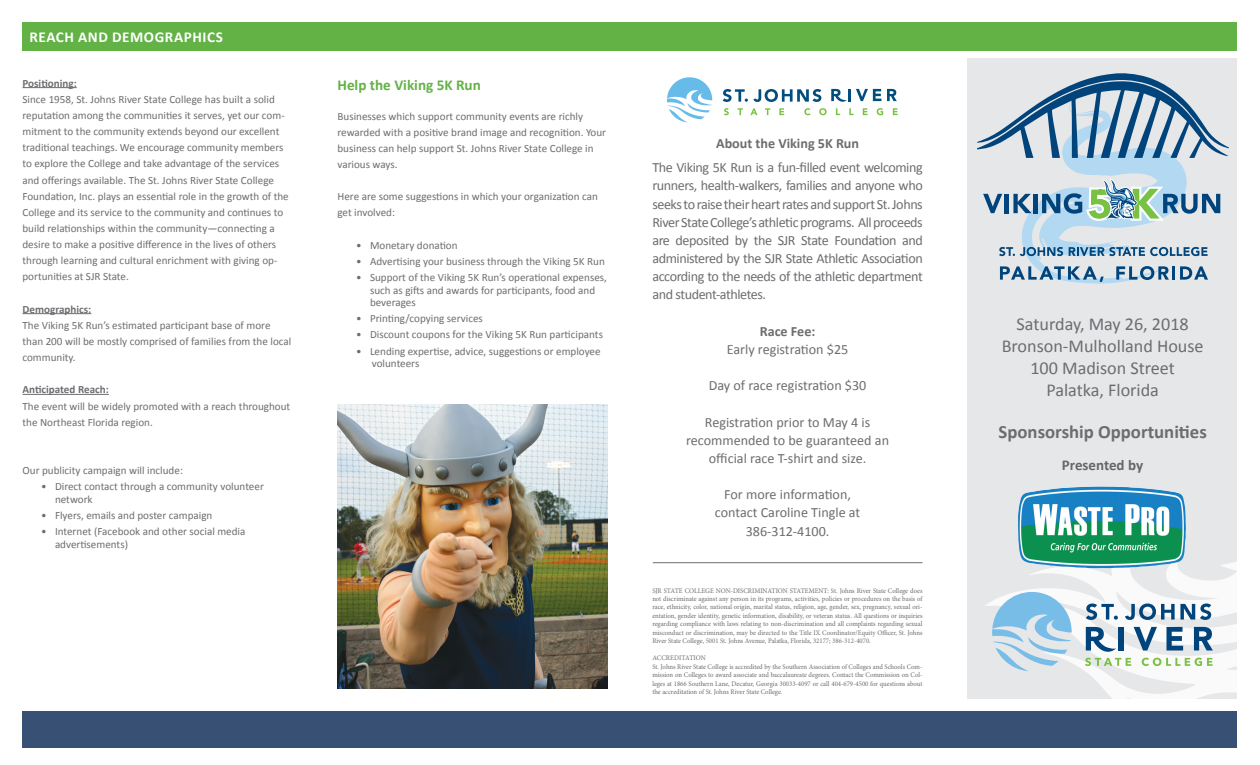
<style>
.page{position:relative;width:1260px;height:765px;background:#fff}
.page>*{position:absolute;margin:0;border:0;box-sizing:border-box;transform-origin:0 0}
.t1{font:700 18.75px "Calibri";color:#6c6d70}
.t2{font:18.12px/21.8px "Calibri";color:#6c6d70;text-align:center}
.t3{font:700 15.12px "Calibri";letter-spacing:.04em;color:#fff}
.t4{font:700 15.12px "Calibri";color:#62b245}
.t5{font:700 15px "Calibri";color:#67666a}
.t6{font:14.12px/18.1px "Calibri";color:#6c6d70;text-align:center}
.t7{font:700 14.12px "Calibri";color:#6c6d70}
.t8{font:11.12px/16.1px "Calibri";color:#6c6d70}
.t9{font:700 11.12px "Calibri";color:#6c6d70}
.t10{font:7.12px/8.5px "Minion Pro";color:#6c6d70;text-align:justify;scale:.95 1}
</style>
<div class="page">
<div style="left:968px;top:58px;width:269px;height:641px;background:#e6e7e9"></div>
<div style="left:22px;top:22px;width:1215px;height:29px;background:#62b245"></div>
<div style="left:22px;top:711px;width:1216px;height:37px;background:#375073"></div>
<svg style="left:985px;top:540px;width:252px;height:159px;fill:#e6e7e9"></svg>
<svg style="left:667px;top:77px;width:45px;height:45px"></svg>
<svg style="left:723px;top:89px;width:25px;height:13px"></svg>
<svg style="left:754px;top:89px;width:67px;height:13px"></svg>
<svg style="left:831px;top:89px;width:50px;height:13px"></svg>
<svg style="left:887px;top:89px;width:10px;height:12px"></svg>
<svg style="left:724px;top:108px;width:5px;height:7px"></svg>
<svg style="left:738px;top:108px;width:5px;height:7px"></svg>
<svg style="left:750px;top:108px;width:8px;height:7px"></svg>
<svg style="left:765px;top:108px;width:5px;height:7px"></svg>
<svg style="left:779px;top:108px;width:5px;height:7px"></svg>
<svg style="left:804px;top:108px;width:7px;height:7px"></svg>
<svg style="left:819px;top:108px;width:8px;height:7px"></svg>
<svg style="left:836px;top:108px;width:4px;height:7px"></svg>
<svg style="left:849px;top:108px;width:5px;height:7px"></svg>
<svg style="left:863px;top:108px;width:5px;height:7px"></svg>
<svg style="left:877px;top:108px;width:6px;height:7px"></svg>
<svg style="left:893px;top:108px;width:5px;height:7px"></svg>
<hr style="left:653px;top:562px;width:269px;height:1px;background:#6c6d70">
<hr style="left:22px;top:87px;width:55px;height:1px;background:#6c6d70">
<hr style="left:22px;top:313px;width:69px;height:1px;background:#6c6d70">
<hr style="left:22px;top:394px;width:87px;height:1px;background:#6c6d70">
<img style="left:338px;top:404px;width:270px;height:284px">
<svg style="left:992px;top:592px;width:80px;height:79px;background:#b4d5ea"></svg>
<svg style="left:1086px;top:604px;width:32px;height:16px"></svg>
<svg style="left:1125px;top:604px;width:86px;height:16px"></svg>
<svg style="left:1086px;top:627px;width:30px;height:25px"></svg>
<div style="left:1119px;top:627px;width:5px;height:24px;background:#00447b"></div>
<svg style="left:1134px;top:627px;width:23px;height:24px"></svg>
<svg style="left:1167px;top:627px;width:16px;height:24px"></svg>
<svg style="left:1194px;top:627px;width:19px;height:24px"></svg>
<svg style="left:1085px;top:658px;width:46px;height:8px"></svg>
<svg style="left:1142px;top:658px;width:71px;height:8px"></svg>
<svg style="left:977px;top:73px;width:251px;height:211px;background:#b1c5d3"></svg>
<img style="left:1017px;top:486px;width:169px;height:83px">
<h3 class="t3" style="left:29px;top:27px;width:195px">REACH AND DEMOGRAPHICS</h3>
<p class="t9" style="left:22px;top:76px;width:56px">Positioning:</p>
<p class="t8" style="left:22px;top:91px;width:268px">Since 1958, St. Johns River State College has built a solid reputation among the communities it serves, yet our com&shy;mitment to the community extends beyond our excellent traditional teachings. We encourage community members to explore the College and take advantage of the services and offerings available. The St. Johns River State College Foundation, Inc. plays an essential role in the growth of the College and its service to the community and continues to build relationships within the community—connecting a desire to make a positive difference in the lives of others through learning and cultural enrichment with giving op&shy;portunities at SJR State.</p>
<p class="t9" style="left:22px;top:302px;width:70px">Demographics:</p>
<p class="t8" style="left:22px;top:317px;width:270px">The Viking 5K Run’s estimated participant base of more than 200 will be mostly comprised of families from the local community.</p>
<p class="t9" style="left:22px;top:383px;width:88px">Anticipated Reach:</p>
<p class="t8" style="left:22px;top:398px;width:269px">The event will be widely promoted with a reach throughout the Northeast Florida region.</p>
<p class="t8" style="left:22px;top:462px;width:162px">Our publicity campaign will include:</p>
<p class="t8" style="left:55px;top:480px;width:210px;line-height:12.5px;text-indent:-14px">• Direct contact through a community volunteer network</p>
<p class="t8" style="left:41px;top:507px;width:173px">• Flyers, emails and poster campaign</p>
<p class="t8" style="left:55px;top:525px;width:192px;line-height:12.5px;text-indent:-14px">• Internet (Facebook and other social media advertisements)</p>
<h3 class="t4" style="left:338px;top:75px;width:145px">Help the Viking 5K Run</h3>
<p class="t8" style="left:338px;top:108px;width:270px">Businesses which support community events are richly rewarded with a positive brand image and recognition. Your business can help support St. Johns River State College in various ways.</p>
<p class="t8" style="left:338px;top:189px;width:262px">Here are some suggestions in which your organization can get involved:</p>
<p class="t8" style="left:356px;top:237px;width:103px">• Monetary donation</p>
<p class="t8" style="left:356px;top:253px;width:250px">• Advertising your business through the Viking 5K Run</p>
<p class="t8" style="left:370px;top:271px;width:238px;line-height:12.5px;text-indent:-14px">• Support of the Viking 5K Run’s operational expenses, such as gifts and awards for participants, food and beverages</p>
<p class="t8" style="left:356px;top:310px;width:128px">• Printing/copying services</p>
<p class="t8" style="left:356px;top:327px;width:248px">• Discount coupons for the Viking 5K Run participants</p>
<p class="t8" style="left:372px;top:345px;width:230px;line-height:12.5px;text-indent:-16px">• Lending expertise, advice, suggestions or employee volunteers</p>
<p class="t7" style="left:716px;top:134px;width:144px">About the Viking 5K Run</p>
<p class="t6" style="left:652px;top:159px;width:272px;text-align:justify">The Viking 5K Run is a fun-filled event welcoming runners, health-walkers, families and anyone who seeks to raise their heart rates and support St. Johns River State College’s athletic programs. All proceeds are deposited by the SJR State Foundation and administered by the SJR State Athletic Association according to the needs of the athletic department and student-athletes.</p>
<p class="t7" style="left:760px;top:322px;width:57px">Race Fee:</p>
<p class="t6" style="left:727px;top:340px;width:123px">Early registration $25</p>
<p class="t6" style="left:709px;top:377px;width:159px">Day of race registration $30</p>
<p class="t6" style="left:686px;top:413px;width:205px">Registration prior to May 4 is recommended to be guaranteed an official race T-shirt and size.</p>
<p class="t6" style="left:715px;top:486px;width:147px">For more information, contact Caroline Tingle at<br>386-312-4100.</p>
<p class="t10" style="left:652px;top:586px;width:286px">SJR STATE COLLEGE NON-DISCRIMINATION STATEMENT: St. Johns River State College does not discriminate against any person in its programs, activities, policies or procedures on the basis of race, ethnicity, color, national origin, marital status, religion, age, gender, sex, pregnancy, sexual ori&shy;entation, gender identity, genetic information, disability, or veteran status. All questions or inquiries regarding compliance with laws relating to non-discrimination and all complaints regarding sexual misconduct or discrimination, may be directed to the Title IX Coordinator/Equity Officer, St. Johns River State College, 5001 St. Johns Avenue, Palatka, Florida, 32177; 386-312-4070.</p>
<p class="t10" style="left:652px;top:654px;width:286px;text-align:left">ACCREDITATION<br>St. Johns River State College is accredited by the Southern Association of Colleges and Schools Com&shy;mission on Colleges to award associate and baccalaureate degrees. Contact the Commission on Col&shy;leges at 1866 Southern Lane, Decatur, Georgia 30033-4097 or call 404-679-4500 for questions about the accreditation of St. Johns River State College.</p>
<h2 class="t2" style="left:1002px;top:313px;width:203px">Saturday, May 26, 2018<br>Bronson-Mulholland House<br>100 Madison Street<br>Palatka, Florida</h2>
<h1 class="t1" style="left:999px;top:420px;width:210px">Sponsorship Opportunities</h1>
<h3 class="t5" style="left:1062px;top:456px;width:83px">Presented by</h3>
</div>
